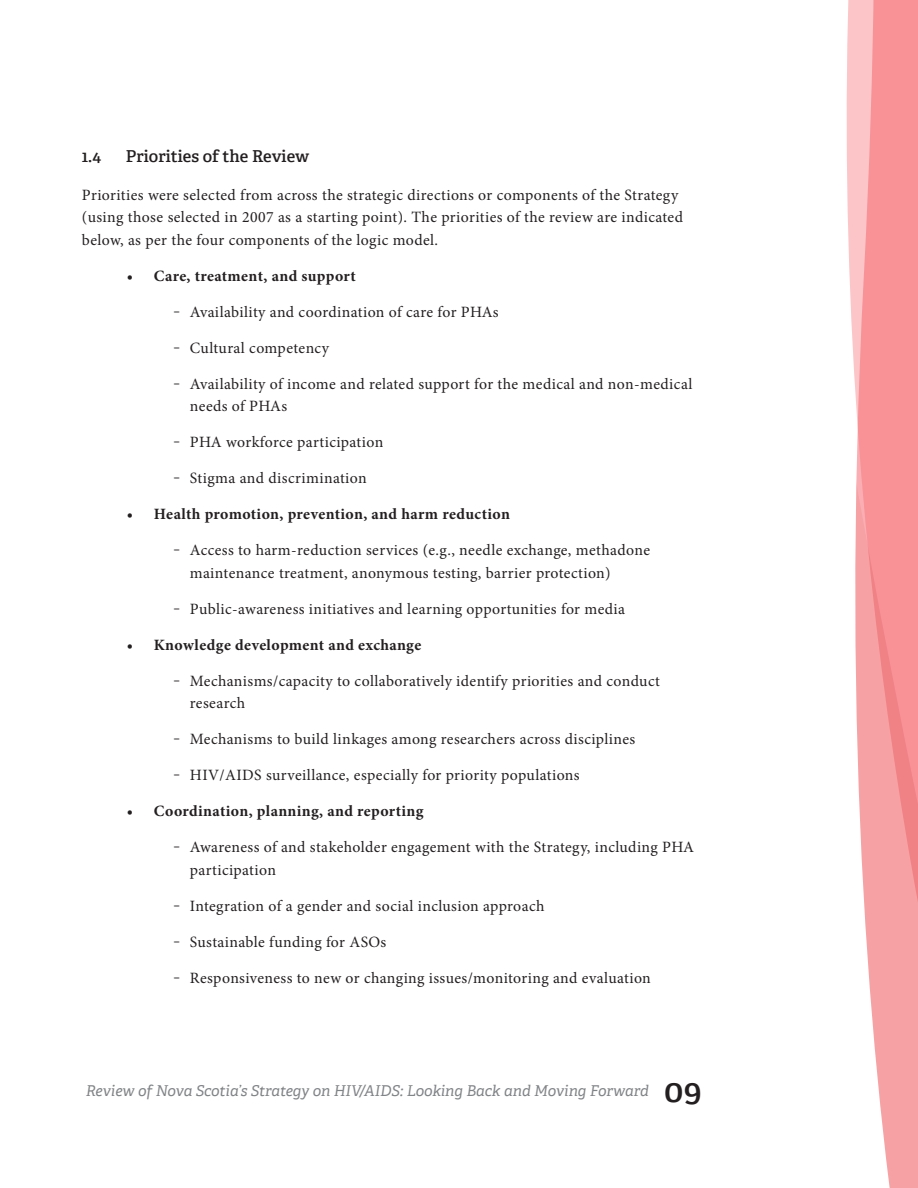
<style>
.page{position:relative;width:918px;height:1188px;background:#fff}
.page>*{position:absolute;margin:0;border:0;box-sizing:border-box;transform-origin:0 0}
.Sub_Header{font:600 16.5px "Adelle";color:#231f20}
.dash_indent{font:15.75px/22.5px "Minion Pro";letter-spacing:.02em;color:#231f20}
.BODY{font:15.75px/22.5px "Minion Pro";letter-spacing:.025em;color:#231f20}
.t1{font:700 15.75px "Minion Pro";letter-spacing:.02em;color:#231f20}
.t2{font:italic 15px "Adelle";color:#818487}
.s1{font-weight:600;font-style:normal;font-size:33px;color:#231f20}
</style>
<div class="page">
<svg style="left:846px;top:0;width:72px;height:1188px"></svg>
<p class="Sub_Header" style="left:82px;top:147px;width:21px">1.4</p>
<p class="Sub_Header" style="left:126px;top:147px;width:185px">Priorities of the Review</p>
<p class="BODY" style="left:82px;top:184px;width:603px">Priorities were selected from across the strategic directions or components of the Strategy (using those selected in 2007 as a starting point). The priorities of the review are indicated below, as per the four components of the logic model.</p>
<p class="t1" style="left:127px;top:265px;width:230px">• Care, treatment, and support</p>
<p class="dash_indent" style="left:173px;top:301px;width:327px">‒ Availability and coordination of care for PHAs</p>
<p class="dash_indent" style="left:173px;top:337px;width:157px">‒ Cultural competency</p>
<p class="dash_indent" style="left:190px;top:373px;width:504px;text-indent:-17px">‒ Availability of income and related support for the medical and non-medical needs of PHAs</p>
<p class="dash_indent" style="left:173px;top:431px;width:211px">‒ PHA workforce participation</p>
<p class="dash_indent" style="left:173px;top:467px;width:195px">‒ Stigma and discrimination</p>
<p class="t1" style="left:127px;top:503px;width:385px">• Health promotion, prevention, and harm reduction</p>
<p class="dash_indent" style="left:190px;top:539px;width:462px;text-indent:-17px">‒ Access to harm-reduction services (e.g., needle exchange, methadone maintenance treatment, anonymous testing, barrier protection)</p>
<p class="dash_indent" style="left:173px;top:598px;width:453px">‒ Public-awareness initiatives and learning opportunities for media</p>
<p class="t1" style="left:127px;top:634px;width:296px">• Knowledge development and exchange</p>
<p class="dash_indent" style="left:190px;top:670px;width:472px;text-indent:-17px">‒ Mechanisms/capacity to collaboratively identify priorities and conduct research</p>
<p class="dash_indent" style="left:173px;top:728px;width:463px">‒ Mechanisms to build linkages among researchers across disciplines</p>
<p class="dash_indent" style="left:173px;top:764px;width:408px">‒ HIV/AIDS surveillance, especially for priority populations</p>
<p class="t1" style="left:127px;top:800px;width:298px">• Coordination, planning, and reporting</p>
<p class="dash_indent" style="left:190px;top:836px;width:506px;text-indent:-17px">‒ Awareness of and stakeholder engagement with the Strategy, including PHA participation</p>
<p class="dash_indent" style="left:173px;top:895px;width:373px">‒ Integration of a gender and social inclusion approach</p>
<p class="dash_indent" style="left:173px;top:931px;width:214px">‒ Sustainable funding for ASOs</p>
<p class="dash_indent" style="left:173px;top:967px;width:479px">‒ Responsiveness to new or changing issues/monitoring and evaluation</p>
<p class="t2" style="left:86px;top:1082px;width:618px">Review of Nova Scotia’s Strategy on HIV/AIDS: Looking Back and Moving Forward <span class="s1">09</span></p>
</div>
